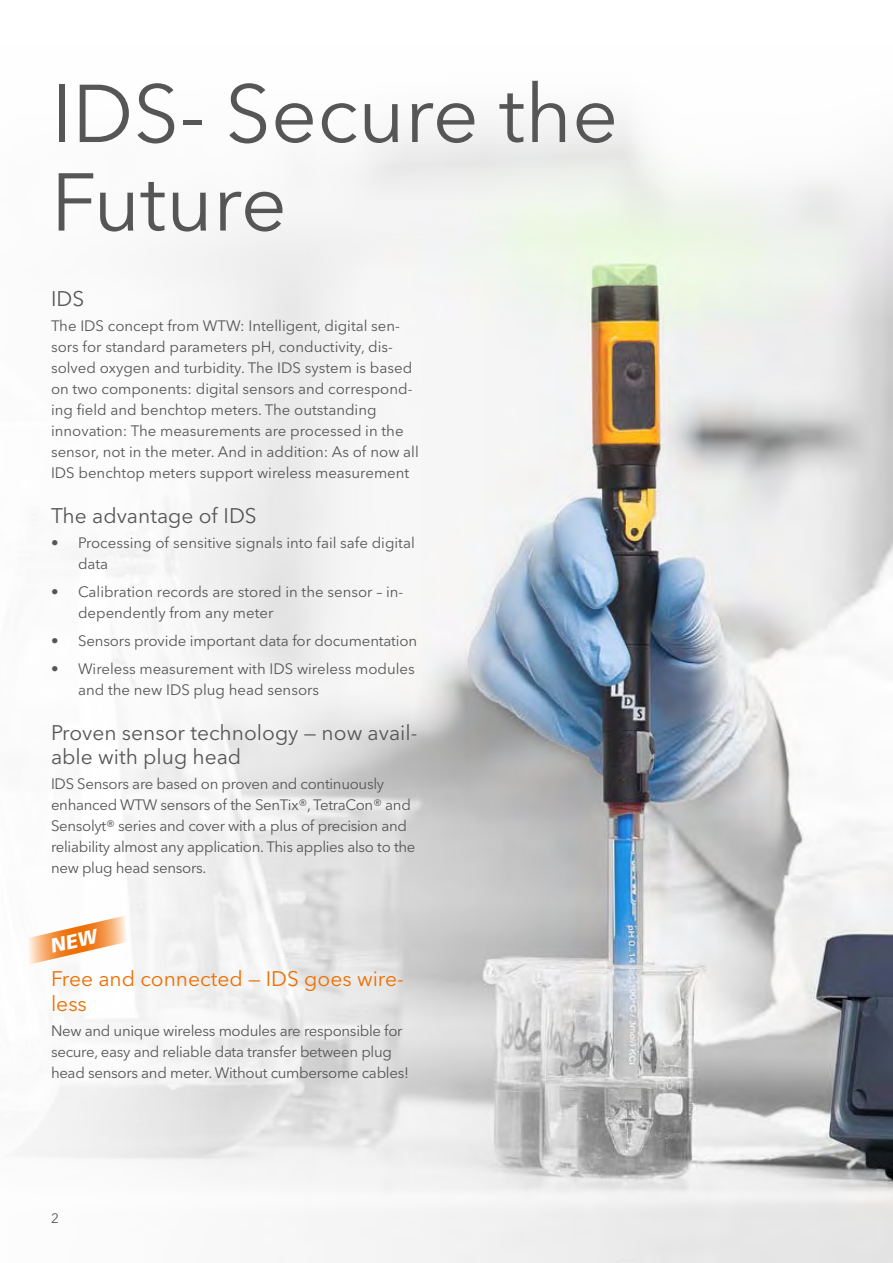
<style>
.page{position:relative;width:893px;height:1263px;background:#fff}
.page>*{position:absolute;margin:0;border:0;box-sizing:border-box;transform-origin:0 0}
.t1{font:81px/88.5px "Avenir Next LT Pro";color:#575656}
.t2{font:21px/24px "Avenir Next LT Pro";color:#575656}
.t3{font:21px/24px "Avenir Next LT Pro";color:#ee6f00}
.t4{font:15px/21px "Avenir Next LT Pro";color:#575656}
.t5{font:15px/21px "Avenir Next LT Pro";letter-spacing:-.02em;color:#575656}
.t6{font:13.5px "Avenir Next LT Pro";color:#575656}
</style>
<div class="page">
<img style="left:15px;top:115px;width:878px;height:1148px">
<svg style="left:26px;top:915px;width:101px;height:50px"></svg>
<h1 class="t1" style="left:51px;top:70px;width:569px">IDS- Secure the<br>Future</h1>
<h2 class="t2" style="left:51px;top:286px;width:35px">IDS</h2>
<p class="t4" style="left:51px;top:315px;width:369px">The IDS concept from WTW: Intelligent, digital sen&shy;sors for standard parameters pH, conductivity, dis&shy;solved oxygen and turbidity. The IDS system is based on two components: digital sensors and correspond&shy;ing field and benchtop meters. The outstanding innovation: The measurements are processed in the sensor, not in the meter. And in addition: As of now all IDS benchtop meters support wireless measurement</p>
<h2 class="t2" style="left:51px;top:504px;width:207px">The advantage of IDS</h2>
<p class="t4" style="left:78px;top:533px;width:338px;text-indent:-27px">• Processing of sensitive signals into fail safe digital data</p>
<p class="t4" style="left:78px;top:581px;width:327px;text-indent:-27px">• Calibration records are stored in the sensor – in&shy;dependently from any meter</p>
<p class="t4" style="left:51px;top:630px;width:368px">• Sensors provide important data for documentation</p>
<p class="t4" style="left:78px;top:658px;width:338px;text-indent:-27px">• Wireless measurement with IDS wireless modules and the new IDS plug head sensors</p>
<h2 class="t2" style="left:51px;top:721px;width:368px">Proven sensor technology — now avail&shy;able with plug head</h2>
<p class="t5" style="left:51px;top:773px;width:366px">IDS Sensors are based on proven and continuously enhanced WTW sensors of the SenTix®, TetraCon® and Sensolyt® series and cover with a plus of precision and reliability almost any application. This applies also to the new plug head sensors.</p>
<h2 class="t3" style="left:51px;top:967px;width:354px">Free and connected — IDS goes wire&shy;less</h2>
<p class="t5" style="left:51px;top:1020px;width:359px">New and unique wireless modules are responsible for secure, easy and reliable data transfer between plug head sensors and meter. Without cumbersome cables!</p>
<p class="t6" style="left:51px;top:1210px;width:9px">2</p>
</div>
